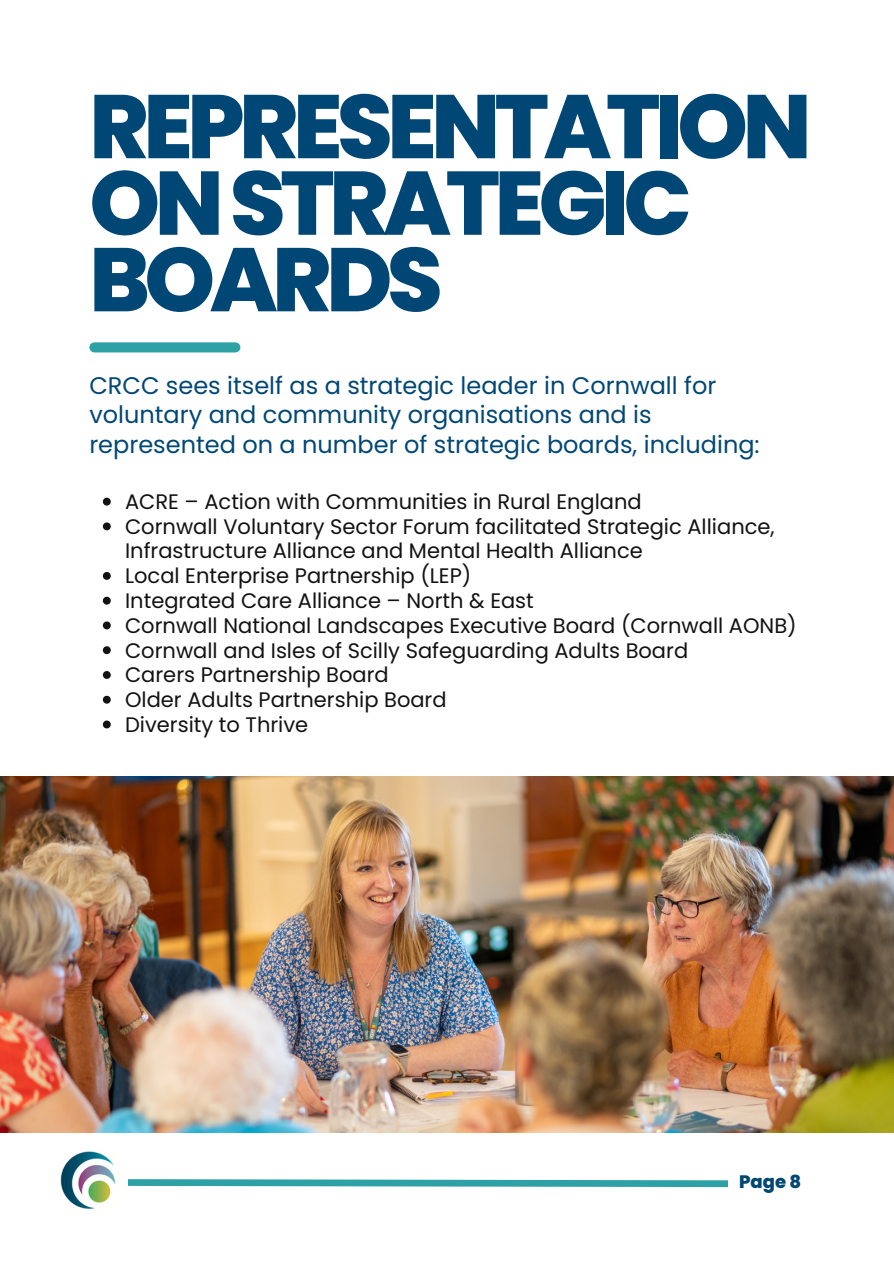
<style>
.page{position:relative;width:894px;height:1264px;background:#fff}
.page>*{position:absolute;margin:0;border:0;box-sizing:border-box;transform-origin:0 0}
.t1{font:800 90px/76.5px "Poppins";letter-spacing:-.06em;color:#004775}
.t2{font:24px/29.2px "Poppins";color:#004774}
.t3{font:21px/24.8px "Poppins";color:#121212}
.t4{font:800 18px "Poppins";color:#004774}
</style>
<div class="page">
<div style="left:94px;top:342px;width:141px;height:10px;background:#2da1a5"></div>
<svg style="left:128px;top:1179px;width:601px;height:9px"></svg>
<img style="left:60px;top:1151px;width:56px;height:58px">
<img style="left:0;top:776px;width:893px;height:356px">
<svg style="left:103px;top:497px;width:8px;height:8px"></svg>
<svg style="left:103px;top:522px;width:8px;height:8px"></svg>
<svg style="left:103px;top:572px;width:8px;height:8px"></svg>
<svg style="left:103px;top:596px;width:8px;height:8px"></svg>
<svg style="left:103px;top:621px;width:8px;height:8px"></svg>
<svg style="left:103px;top:646px;width:8px;height:8px"></svg>
<svg style="left:103px;top:671px;width:8px;height:8px"></svg>
<svg style="left:103px;top:695px;width:8px;height:8px"></svg>
<svg style="left:103px;top:720px;width:8px;height:8px"></svg>
<p class="t1" style="left:89px;top:88px;width:723px">REPRESENTATION<br>ONSTRATEGIC<br>BOARDS</p>
<p class="t2" style="left:89px;top:371px;width:671px">CRCC sees itself as a strategic leader in Cornwall for voluntary and community organisations and is represented on a number of strategic boards, including:</p>
<p class="t3" style="left:125px;top:489px;width:518px">ACRE – Action with Communities in Rural England</p>
<p class="t3" style="left:125px;top:514px;width:651px">Cornwall Voluntary Sector Forum facilitated Strategic Alliance,<br>Infrastructure Alliance and Mental Health Alliance</p>
<p class="t3" style="left:125px;top:563px;width:348px">Local Enterprise Partnership (LEP)</p>
<p class="t3" style="left:125px;top:588px;width:410px">Integrated Care Alliance – North &amp; East</p>
<p class="t3" style="left:125px;top:613px;width:673px">Cornwall National Landscapes Executive Board (Cornwall AONB)</p>
<p class="t3" style="left:125px;top:637px;width:564px">Cornwall and Isles of Scilly Safeguarding Adults Board</p>
<p class="t3" style="left:125px;top:662px;width:265px">Carers Partnership Board</p>
<p class="t3" style="left:125px;top:687px;width:323px">Older Adults Partnership Board</p>
<p class="t3" style="left:125px;top:712px;width:185px">Diversity to Thrive</p>
<p class="t4" style="left:738px;top:1169px;width:64px">Page 8</p>
</div>
